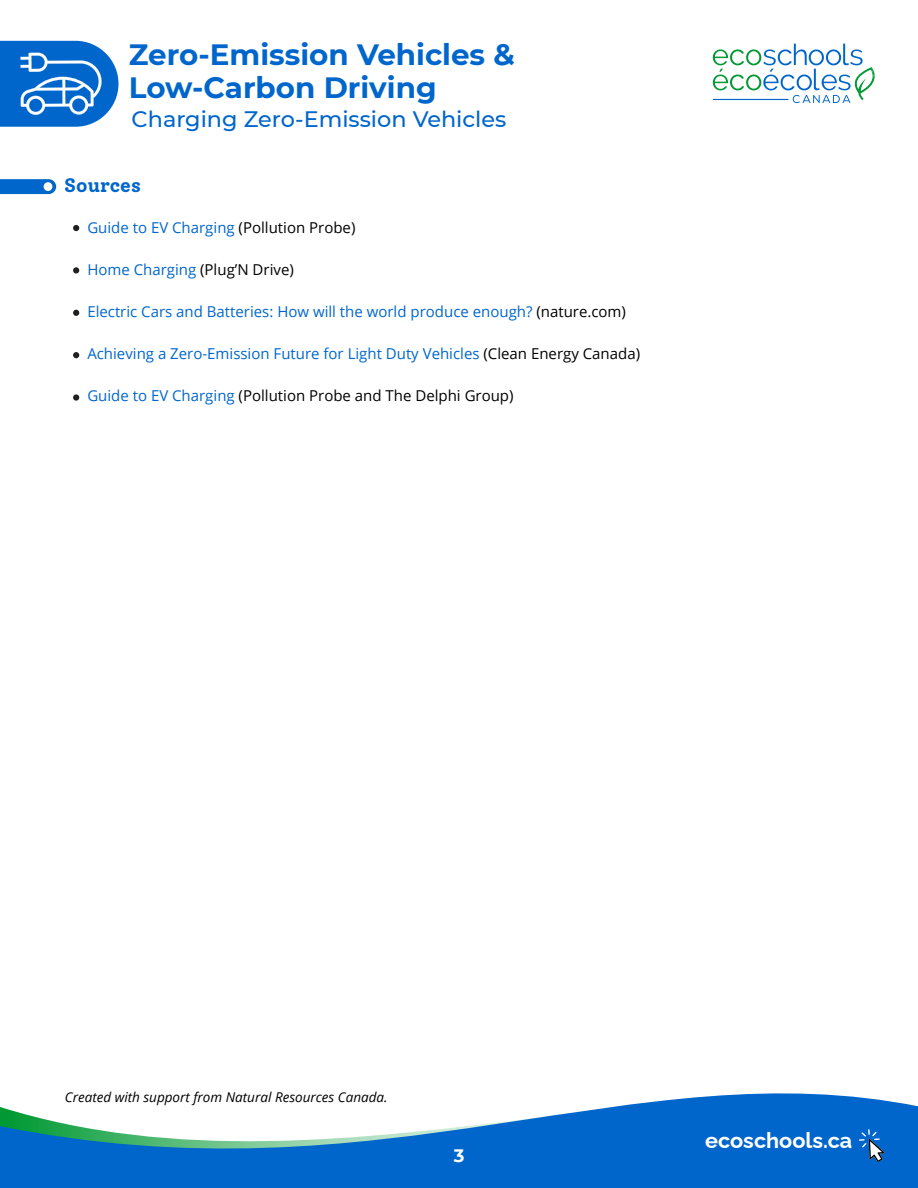
<style>
.page{position:relative;width:918px;height:1188px;background:#fff}
.page>*{position:absolute;margin:0;border:0;box-sizing:border-box;transform-origin:0 0}
.t1{font:700 29.4px/32.4px "Montserrat";color:#06c}
.t2{font:500 22.35px "Montserrat";color:#06c}
.t3{font:700 21.9px "Raleway";color:#fff}
.t4{font:700 19.5px "Solway";color:#06c}
.t5{font:700 18px "Montserrat";color:#fff}
.t6{font:15px "Open Sans";color:#06c}
.t7{font:15px "Open Sans";color:#000}
.t8{font:italic 13.5px "Open Sans";color:#000}
.s1{color:#000}
.s2{color:#06c}
</style>
<div class="page">
<svg style="left:713px;top:44px;width:162px;height:59px"></svg>
<hr style="left:713px;top:99px;width:76px;height:1px;background:#06c">
<svg style="left:0;top:1093px;width:918px;height:95px;fill:#06c"></svg>
<svg style="left:859px;top:1129px;width:26px;height:33px"></svg>
<svg style="left:0;top:41px;width:119px;height:86px"></svg>
<svg style="left:0;top:179px;width:56px;height:15px"></svg>
<div style="left:44px;top:182px;width:8px;height:9px;background:#fff;border-radius:50%"></div>
<svg style="left:73px;top:225px;width:6px;height:6px"></svg>
<div style="left:73px;top:267px;width:6px;height:7px;background:#231f20;border-radius:50%"></div>
<svg style="left:73px;top:310px;width:6px;height:6px"></svg>
<div style="left:73px;top:394px;width:6px;height:7px;background:#231f20;border-radius:50%"></div>
<svg style="left:73px;top:352px;width:6px;height:6px"></svg>
<h1 class="t1" style="left:129px;top:37px;width:388px">Zero-Emission Vehicles &amp;<br>Low-Carbon Driving</h1>
<h2 class="t2" style="left:132px;top:104px;width:376px">Charging Zero-Emission Vehicles</h2>
<h3 class="t4" style="left:64px;top:174px;width:78px">Sources</h3>
<p class="t6" style="left:87px;top:217px;width:270px">Guide to EV Charging <span class="s1">(Pollution Probe)</span></p>
<p class="t7" style="left:87px;top:259px;width:208px"><span class="s2">Home Charging</span> (Plug’N Drive)</p>
<p class="t6" style="left:87px;top:301px;width:540px">Electric Cars and Batteries: How will the world produce enough? <span class="s1">(nature.com)</span></p>
<p class="t6" style="left:87px;top:343px;width:554px">Achieving a Zero-Emission Future for Light Duty Vehicles <span class="s1">(Clean Energy Canada)</span></p>
<p class="t7" style="left:87px;top:385px;width:428px"><span class="s2">Guide to EV Charging</span> (Pollution Probe and The Delphi Group)</p>
<p class="t8" style="left:65px;top:1088px;width:324px">Created with support from Natural Resources Canada.</p>
<p class="t5" style="left:454px;top:1142px;width:12px">3</p>
<h3 class="t3" style="left:705px;top:1123px;width:149px">ecoschools.ca</h3>
</div>
